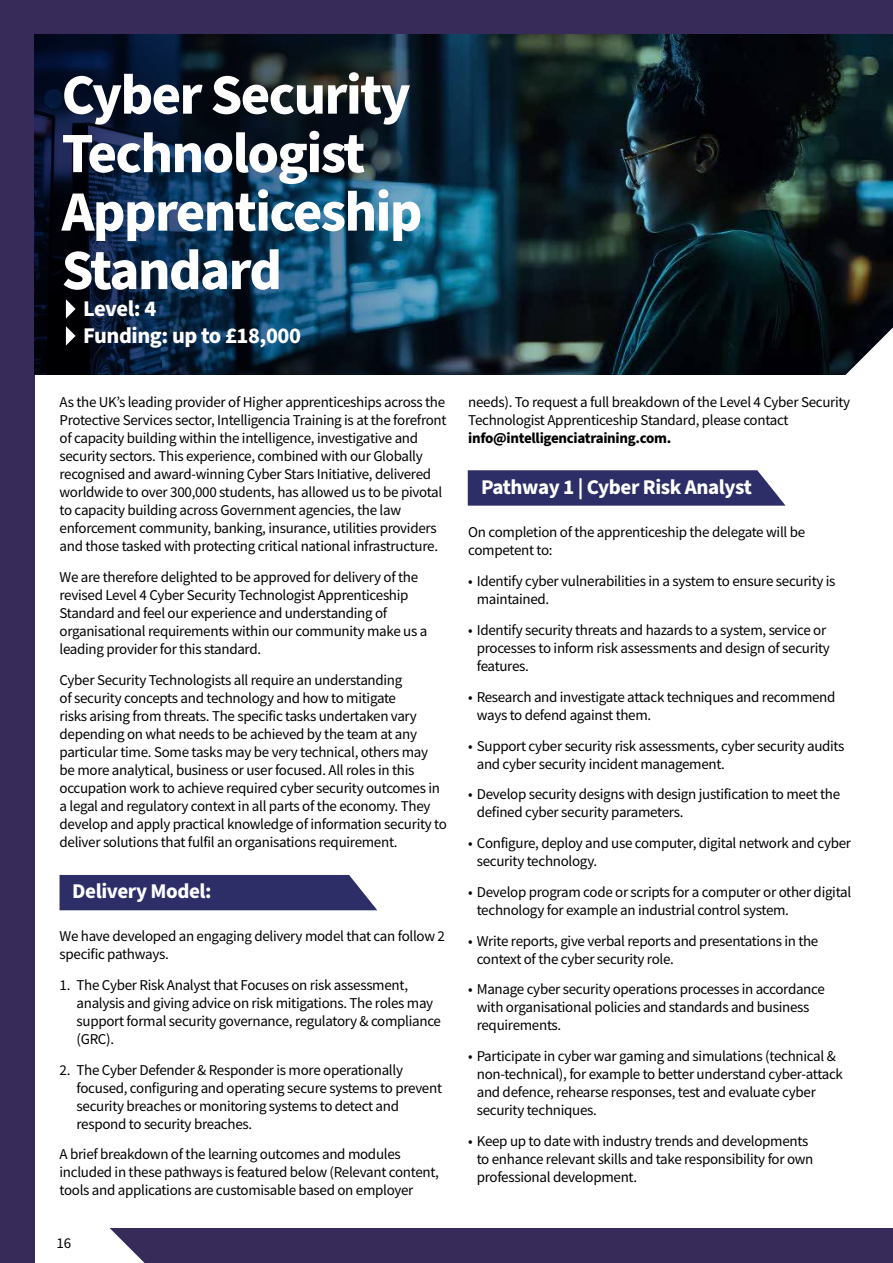
<style>
.page{position:relative;width:893px;height:1263px;background:#fff}
.page>*{position:absolute;margin:0;border:0;box-sizing:border-box;transform-origin:0 0}
.t1{font:700 57px/58.5px "Source Sans Pro";letter-spacing:-.03em;color:#fff}
.t2{font:700 22.5px/27px "Source Sans Pro";letter-spacing:-.02em;color:#fff}
.t3{font:700 21px "Source Sans Pro";letter-spacing:-.02em;color:#fff}
.t4{font:15px/18px "Source Sans Pro";letter-spacing:-.02em;color:#000}
.t5{font:700 15px "Source Sans Pro";letter-spacing:-.02em;color:#000}
</style>
<div class="page">
<div style="left:60px;top:875px;width:317px;height:35px;background:#2d2d68"></div>
<svg style="left:468px;top:470px;width:318px;height:36px;background:#393971"></svg>
<div style="left:0;top:0;width:34px;height:1263px;background:#372b5a"></div>
<div style="left:0;top:0;width:893px;height:34px;background:#372b5a"></div>
<div style="left:111px;top:1229px;width:782px;height:34px;background:#372b5a"></div>
<img style="left:34px;top:34px;width:859px;height:340px">
<svg style="left:66px;top:299px;width:10px;height:20px"></svg>
<svg style="left:66px;top:326px;width:10px;height:20px"></svg>
<svg style="left:842px;top:327px;width:51px;height:48px"></svg>
<svg style="left:110px;top:1228px;width:35px;height:35px"></svg>
<h1 class="t1" style="left:62px;top:67px;width:362px">Cyber Security<br>Technologist<br>Apprenticeship<br>Standard</h1>
<h2 class="t2" style="left:83px;top:296px;width:219px">Level: 4<br>Funding: up to £18,000</h2>
<p class="t4" style="left:60px;top:393px;width:389px">As the UK’s leading provider of Higher apprenticeships across the Protective Services sector, Intelligencia Training is at the forefront of capacity building within the intelligence, investigative and security sectors. This experience, combined with our Globally recognised and award-winning Cyber Stars Initiative, delivered worldwide to over 300,000 students, has allowed us to be pivotal to capacity building across Government agencies, the law enforcement community, banking, insurance, utilities providers and those tasked with protecting critical national infrastructure.</p>
<p class="t4" style="left:60px;top:568px;width:369px">We are therefore delighted to be approved for delivery of the revised Level 4 Cyber Security Technologist Apprenticeship Standard and feel our experience and understanding of organisational requirements within our community make us a leading provider for this standard.</p>
<p class="t4" style="left:60px;top:671px;width:389px">Cyber Security Technologists all require an understanding<br>of security concepts and technology and how to mitigate<br>risks arising from threats. The specific tasks undertaken vary depending on what needs to be achieved by the team at any particular time. Some tasks may be very technical, others may be more analytical, business or user focused. All roles in this occupation work to achieve required cyber security outcomes in a legal and regulatory context in all parts of the economy. They develop and apply practical knowledge of information security to deliver solutions that fulfil an organisations requirement.</p>
<h3 class="t3" style="left:72px;top:876px;width:141px">Delivery Model:</h3>
<p class="t4" style="left:60px;top:927px;width:387px">We have developed an engaging delivery model that can follow 2 specific pathways.</p>
<p class="t4" style="left:77px;top:976px;width:366px;text-indent:-17px">1. The Cyber Risk Analyst that Focuses on risk assessment, analysis and giving advice on risk mitigations. The roles may support formal security governance, regulatory &amp; compliance (GRC).</p>
<p class="t4" style="left:77px;top:1060px;width:367px;text-indent:-17px">2. The Cyber Defender &amp; Responder is more operationally focused, configuring and operating secure systems to prevent security breaches or monitoring systems to detect and respond to security breaches.</p>
<p class="t4" style="left:60px;top:1145px;width:381px">A brief breakdown of the learning outcomes and modules included in these pathways is featured below (Relevant content, tools and applications are customisable based on employer</p>
<p class="t4" style="left:57px;top:1234px;width:16px">16</p>
<p class="t4" style="left:468px;top:393px;width:384px">needs). To request a full breakdown of the Level 4 Cyber Security<br>Technologist Apprenticeship Standard, please contact</p>
<p class="t5" style="left:468px;top:428px;width:205px">info@intelligenciatraining.com.</p>
<h3 class="t3" style="left:481px;top:473px;width:272px">Pathway 1 | Cyber Risk Analyst</h3>
<p class="t4" style="left:468px;top:523px;width:338px">On completion of the apprenticeship the delegate will be competent to:</p>
<p class="t4" style="left:477px;top:572px;width:360px;text-indent:-9px">• Identify cyber vulnerabilities in a system to ensure security is maintained.</p>
<p class="t4" style="left:477px;top:621px;width:355px;text-indent:-9px">• Identify security threats and hazards to a system, service or processes to inform risk assessments and design of security features.</p>
<p class="t4" style="left:477px;top:688px;width:360px;text-indent:-9px">• Research and investigate attack techniques and recommend ways to defend against them.</p>
<p class="t4" style="left:477px;top:736px;width:369px;text-indent:-9px">• Support cyber security risk assessments, cyber security audits and cyber security incident management.</p>
<p class="t4" style="left:477px;top:785px;width:365px;text-indent:-9px">• Develop security designs with design justification to meet the defined cyber security parameters.</p>
<p class="t4" style="left:477px;top:834px;width:376px;text-indent:-9px">• Configure, deploy and use computer, digital network and cyber security technology.</p>
<p class="t4" style="left:477px;top:883px;width:376px;text-indent:-9px">• Develop program code or scripts for a computer or other digital technology for example an industrial control system.</p>
<p class="t4" style="left:477px;top:931px;width:343px;text-indent:-9px">• Write reports, give verbal reports and presentations in the context of the cyber security role.</p>
<p class="t4" style="left:477px;top:980px;width:350px;text-indent:-9px">• Manage cyber security operations processes in accordance with organisational policies and standards and business requirements.</p>
<p class="t4" style="left:477px;top:1047px;width:368px;text-indent:-9px">• Participate in cyber war gaming and simulations (technical &amp; non-technical), for example to better understand cyber-attack and defence, rehearse responses, test and evaluate cyber security techniques.</p>
<p class="t4" style="left:477px;top:1132px;width:338px;text-indent:-9px">• Keep up to date with industry trends and developments to enhance relevant skills and take responsibility for own professional development.</p>
</div>
